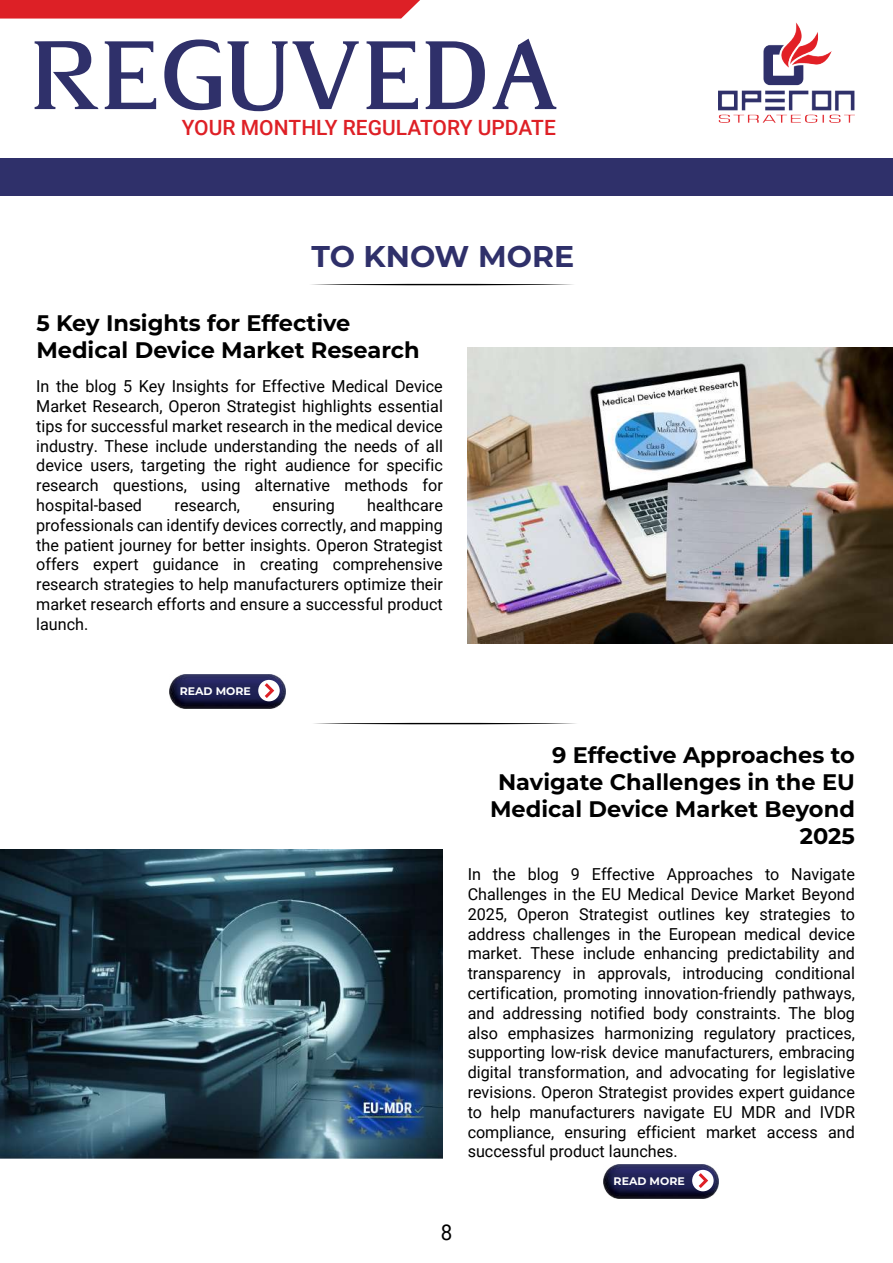
<style>
.page{position:relative;width:893px;height:1263px;background:#fff}
.page>*{position:absolute;margin:0;border:0;box-sizing:border-box;transform-origin:0 0}
.t1{font:300 96.75px "Alvarado Var";color:#2f306a}
.t2{font:700 30px "Montserrat";color:#2f306a}
.t3{font:700 22.5px/27px "Montserrat";color:#000}
.t4{font:21.75px "Roboto";color:#000;scale:.94 1}
.t5{font:500 21px "Roboto";color:#de2026}
.t6{font:16.5px/19.8px "Roboto";color:#000;text-align:justify}
.t7{font:700 10.95px "Montserrat";color:#fff}
</style>
<div class="page">
<img style="left:719px;top:23px;width:136px;height:99px">
<div style="left:0;top:158px;width:893px;height:38px;background:#2f306a"></div>
<svg style="left:0;top:0;width:420px;height:19px"></svg>
<img style="left:170px;top:675px;width:115px;height:33px">
<svg style="left:258px;top:680px;width:22px;height:21px"></svg>
<svg style="left:262px;top:680px;width:14px;height:21px"></svg>
<img style="left:604px;top:1165px;width:115px;height:33px">
<svg style="left:692px;top:1170px;width:22px;height:21px"></svg>
<svg style="left:695px;top:1170px;width:15px;height:21px"></svg>
<svg style="left:314px;top:723px;width:262px;height:1px"></svg>
<svg style="left:311px;top:284px;width:262px;height:2px"></svg>
<img style="left:0;top:849px;width:443px;height:309px">
<img style="left:339px;top:1076px;width:87px;height:64px">
<img style="left:468px;top:347px;width:425px;height:296px">
<h1 class="t1" style="left:31px;top:19px;width:531px">REGUVEDA</h1>
<p class="t5" style="left:182px;top:113px;width:376px">YOUR MONTHLY REGULATORY UPDATE</p>
<h2 class="t2" style="left:311px;top:235px;width:264px">TO KNOW MORE</h2>
<h3 class="t3" style="left:36px;top:309px;width:385px">5 Key Insights for Effective<br>Medical Device Market Research</h3>
<p class="t6" style="left:36px;top:376px;width:408px">In the blog 5 Key Insights for Effective Medical Device Market Research, Operon Strategist highlights essential tips for successful market research in the medical device industry. These include understanding the needs of all device users, targeting the right audience for specific research questions, using alternative methods for hospital-based</p>
<p class="t6" style="left:36px;top:495px;width:408px;text-indent:331px">healthcare professionals can identify devices correctly, and mapping the patient journey for better insights. Operon Strategist offers expert guidance in creating comprehensive research strategies to help manufacturers optimize their market research efforts and ensure a successful product launch.</p>
<p class="t6" style="left:175px;top:495px;width:67px">research,</p>
<p class="t6" style="left:273px;top:495px;width:64px">ensuring</p>
<p class="t7" style="left:180px;top:683px;width:73px">READ MORE</p>
<h3 class="t4" style="left:441px;top:1217px;width:14px">8</h3>
<h3 class="t3" style="left:490px;top:740px;width:366px;text-align:right">9 Effective Approaches to<br>Navigate Challenges in the EU<br>Medical Device Market Beyond<br>2025</h3>
<p class="t6" style="left:468px;top:864px;width:389px">In the blog 9 Effective Approaches to Navigate Challenges in the EU Medical Device Market Beyond 2025, Operon Strategist outlines key strategies to address challenges in the European medical device market. These include enhancing predictability and transparency in approvals, introducing conditional certification, promoting innovation-friendly pathways, and addressing notified body constraints. The blog also emphasizes harmonizing regulatory practices, supporting low-risk device manufacturers, embracing digital transformation, and advocating for legislative revisions. Operon Strategist provides expert guidance to help manufacturers navigate EU MDR and IVDR compliance, ensuring efficient market access and successful product launches.</p>
<p class="t7" style="left:614px;top:1173px;width:73px">READ MORE</p>
</div>
